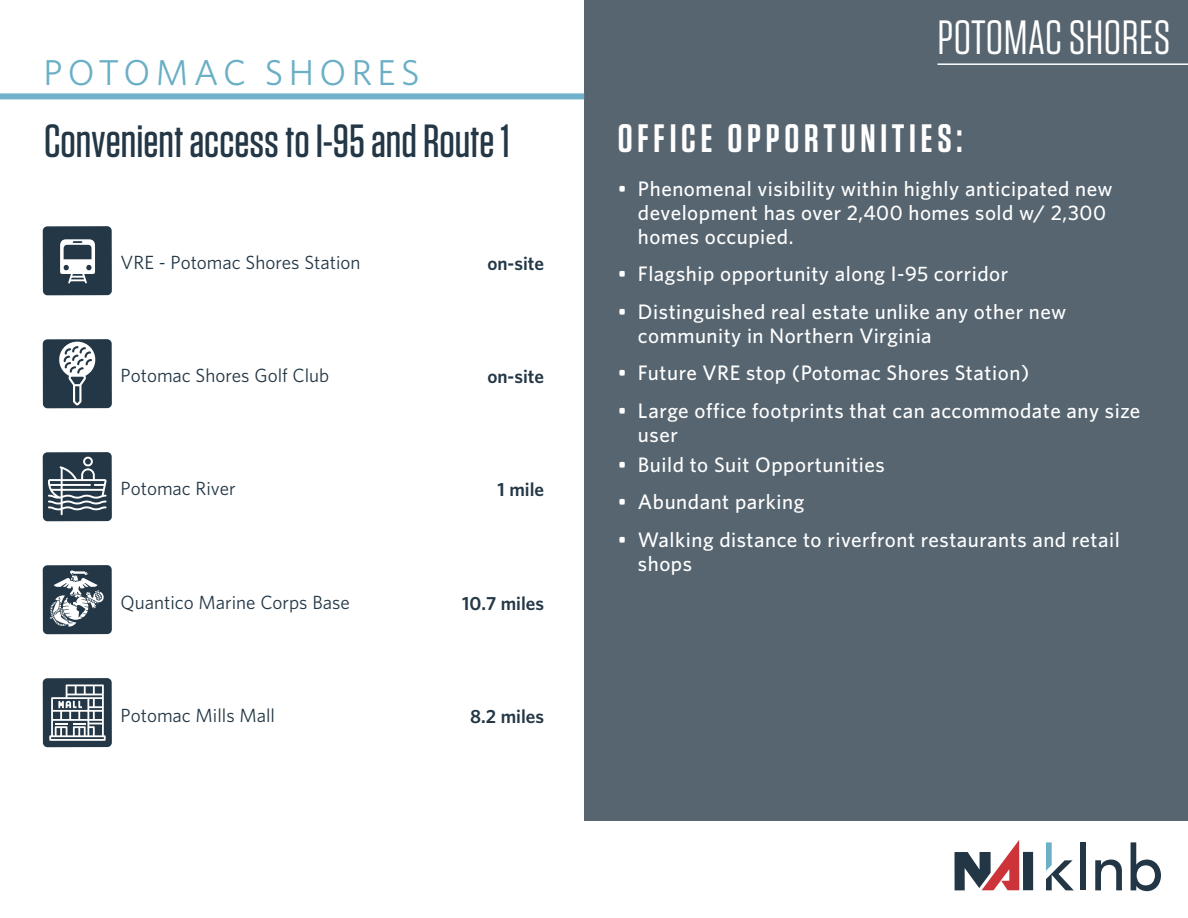
<style>
.page{position:relative;width:1188px;height:918px;background:#fff}
.page>*{position:absolute;margin:0;border:0;box-sizing:border-box;transform-origin:0 0}
.t1{font:48px "Tungsten";letter-spacing:.01em;color:#fff}
.t2{font:500 46.5px "Tungsten";color:#233746}
.t3{font:600 39.6px "Tungsten";letter-spacing:.12em;color:#fff}
.t4{font:36px "Whitney";letter-spacing:.15em;color:#6aafc6}
.t5{font:500 21px/24px "Whitney";letter-spacing:.025em;color:#fff}
.t6{font:19.05px "Whitney";color:#233746}
.t7{font:600 19.05px "Whitney";color:#233746}
</style>
<div class="page">
<div style="left:584px;top:0;width:604px;height:821px;background:#566570"></div>
<div style="left:43px;top:339px;width:69px;height:69px;background:#243746;border-radius:5px"></div>
<svg style="left:59px;top:342px;width:37px;height:63px"></svg>
<div style="left:43px;top:226px;width:69px;height:69px;background:#243746;border-radius:5px"></div>
<svg style="left:60px;top:239px;width:35px;height:45px"></svg>
<div style="left:43px;top:452px;width:69px;height:69px;background:#243746;border-radius:5px"></div>
<svg style="left:48px;top:457px;width:59px;height:58px"></svg>
<div style="left:43px;top:565px;width:69px;height:69px;background:#243746;border-radius:5px"></div>
<svg style="left:50px;top:570px;width:54px;height:57px"></svg>
<div style="left:43px;top:678px;width:69px;height:69px;background:#243746;border-radius:5px"></div>
<svg style="left:49px;top:684px;width:57px;height:57px"></svg>
<div style="left:0;top:93px;width:584px;height:6px;background:#70b1c9"></div>
<hr style="left:937px;top:63px;width:251px;height:2px;background:#fff">
<div style="left:1023px;top:852px;width:10px;height:38px;background:#233645"></div>
<svg style="left:955px;top:840px;width:64px;height:50px"></svg>
<svg style="left:1046px;top:842px;width:28px;height:48px"></svg>
<div style="left:1080px;top:842px;width:6px;height:48px;background:#233645"></div>
<svg style="left:1095px;top:860px;width:27px;height:30px"></svg>
<svg style="left:1131px;top:842px;width:30px;height:49px"></svg>
<h3 class="t4" style="left:43px;top:57px;width:378px">POTOMAC SHORES</h3>
<h2 class="t2" style="left:44px;top:120px;width:467px">Convenient access to I-95 and Route 1</h2>
<p class="t6" style="left:121px;top:253px;width:241px">VRE - Potomac Shores Station</p>
<p class="t7" style="left:487px;top:254px;width:58px">on-site</p>
<p class="t6" style="left:121px;top:367px;width:210px">Potomac Shores Golf Club</p>
<p class="t7" style="left:487px;top:368px;width:58px">on-site</p>
<p class="t6" style="left:121px;top:480px;width:117px">Potomac River</p>
<p class="t7" style="left:498px;top:481px;width:48px">1 mile</p>
<p class="t6" style="left:121px;top:593px;width:231px">Quantico Marine Corps Base</p>
<p class="t7" style="left:462px;top:594px;width:84px">10.7 miles</p>
<p class="t6" style="left:121px;top:707px;width:156px">Potomac Mills Mall</p>
<p class="t7" style="left:470px;top:708px;width:75px">8.2 miles</p>
<h1 class="t1" style="left:937px;top:16px;width:234px">POTOMAC SHORES</h1>
<h3 class="t3" style="left:618px;top:120px;width:346px">OFFICE OPPORTUNITIES:</h3>
<p class="t5" style="left:638px;top:177px;width:476px;text-indent:-20px">• Phenomenal visibility within highly anticipated new development has over 2,400 homes sold w/ 2,300 homes occupied.</p>
<p class="t5" style="left:618px;top:263px;width:392px">• Flagship opportunity along I-95 corridor</p>
<p class="t5" style="left:638px;top:300px;width:430px;text-indent:-20px">• Distinguished real estate unlike any other new community in Northern Virginia</p>
<p class="t5" style="left:618px;top:362px;width:413px">• Future VRE stop (Potomac Shores Station)</p>
<p class="t5" style="left:638px;top:399px;width:504px;text-indent:-20px">• Large office footprints that can accommodate any size user</p>
<p class="t5" style="left:618px;top:453px;width:268px">• Build to Suit Opportunities</p>
<p class="t5" style="left:618px;top:491px;width:188px">• Abundant parking</p>
<p class="t5" style="left:638px;top:528px;width:483px;text-indent:-20px">• Walking distance to riverfront restaurants and retail shops</p>
</div>
